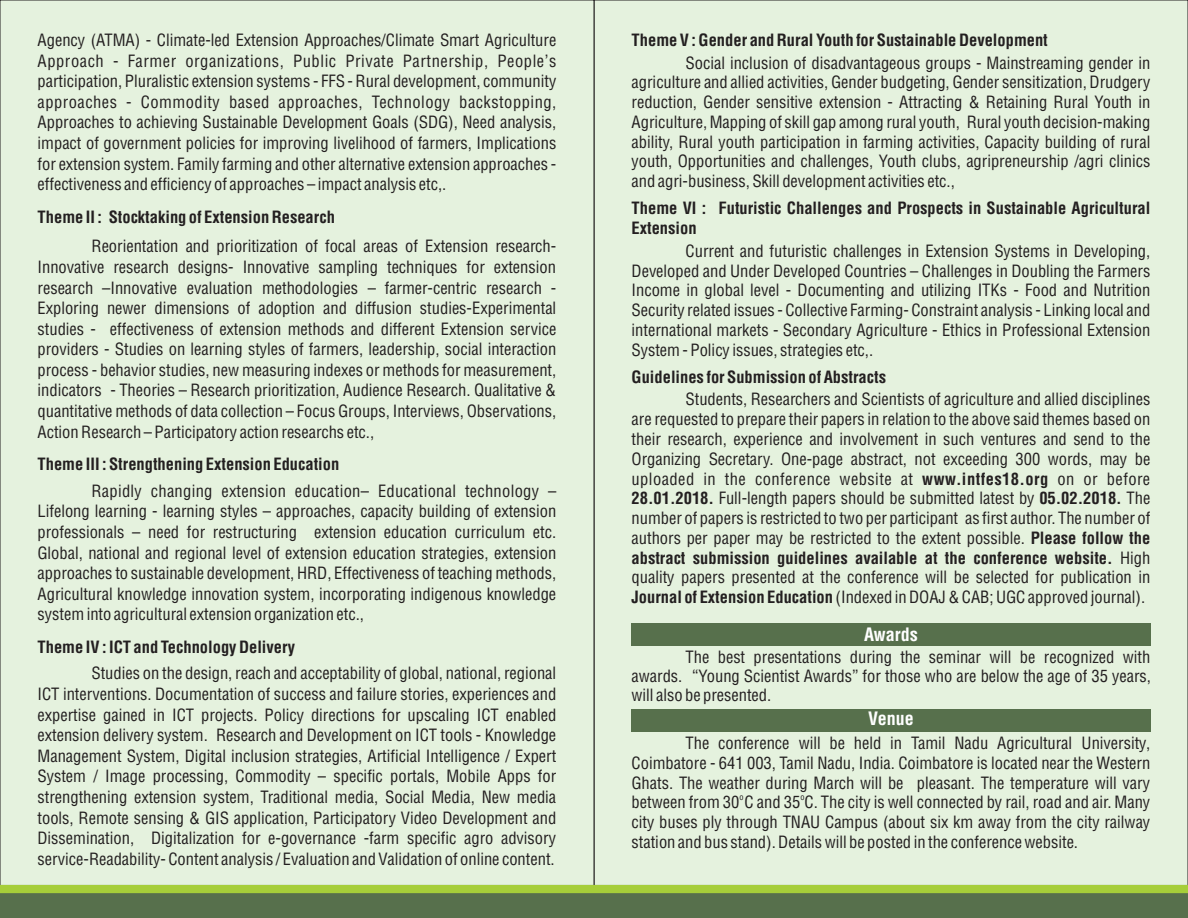
<style>
.page{position:relative;width:1188px;height:918px;background:#fff}
.page>*{position:absolute;margin:0;border:0;box-sizing:border-box;transform-origin:0 0}
.t1{font:18px "Switzerland Condensed";color:#fff}
.t2{font:16.5px/20.5px "Switzerland Condensed";color:#231f20;text-align:justify}
.t3{font:16.5px/26.5px "Switzerland Condensed";letter-spacing:.02em;color:#231f20}
.t4{font:8.25px "Switzerland Condensed";color:#231f20}
</style>
<div class="page">
<div style="left:594px;top:0;width:594px;height:885px;background:#e5f2de"></div>
<div style="left:0;top:0;width:594px;height:885px;background:#e5f2de"></div>
<div style="left:631px;top:623px;width:520px;height:23px;background:#57704c"></div>
<div style="left:631px;top:709px;width:520px;height:23px;background:#57704c"></div>
<svg style="left:0;top:885px;width:1188px;height:33px;background:#6a8747"></svg>
<p class="t2" style="left:38px;top:32px;width:520px">Agency (ATMA) - Climate-led Extension Approaches/Climate Smart Agriculture Approach - Farmer organizations, Public Private Partnership, People's participation, Pluralistic extension systems - FFS - Rural development, community approaches - Commodity based approaches, Technology backstopping, Approaches to achieving Sustainable Development Goals (SDG), Need analysis, impact of government policies for improving livelihood of farmers, Implications for extension system. Family farming and other alternative extension approaches - effectiveness and efficiency of approaches – impact analysis etc,.</p>
<p class="t2" style="left:92px;top:204px;width:466px;line-height:29.5px;text-indent:-54px">Theme II : Stocktaking of Extension Research<br>Reorientation and prioritization of focal areas of Extension research-</p>
<p class="t2" style="left:38px;top:259px;width:520px">Innovative research designs- Innovative sampling techniques for extension research –Innovative evaluation methodologies – farmer-centric research - Exploring newer dimensions of adoption and diffusion studies-Experimental studies - effectiveness of extension methods and different Extension service providers - Studies on learning styles of farmers, leadership, social interaction process - behavior studies, new measuring indexes or methods for measurement, indicators - Theories – Research prioritization, Audience Research. Qualitative &amp; quantitative methods of data collection – Focus Groups, Interviews, Observations, Action Research – Participatory action researchs etc.,</p>
<p class="t3" style="left:92px;top:453px;width:466px;text-indent:-54px">Theme III : Strengthening Extension Education<br>Rapidly changing extension education– Educational technology –</p>
<p class="t2" style="left:38px;top:503px;width:520px">Lifelong learning - learning styles – approaches, capacity building of extension professionals – need for restructuring extension education curriculum etc.<br>Global, national and regional level of extension education strategies, extension approaches to sustainable development, HRD, Effectiveness of teaching methods, Agricultural knowledge innovation system, incorporating indigenous knowledge system into agricultural extension organization etc.,</p>
<p class="t2" style="left:92px;top:636px;width:466px;line-height:26.5px;text-indent:-54px">Theme IV : ICT and Technology Delivery<br>Studies on the design, reach and acceptability of global, national, regional</p>
<p class="t2" style="left:38px;top:686px;width:520px">ICT interventions. Documentation of success and failure stories, experiences and expertise gained in ICT projects. Policy directions for upscaling ICT enabled extension delivery system. Research and Development on ICT tools - Knowledge Management System, Digital inclusion strategies, Artificial Intelligence / Expert System / Image processing, Commodity – specific portals, Mobile Apps for strengthening extension system, Traditional media, Social Media, New media tools, Remote sensing &amp; GIS application, Participatory Video Development and Dissemination, Digitalization for e-governance -farm specific agro advisory service-Readability- Content analysis / Evaluation and Validation of online content.</p>
<p class="t2" style="left:686px;top:31px;width:466px;line-height:22.8px;text-indent:-54px">Theme V : Gender and Rural Youth for Sustainable Development<br>Social inclusion of disadvantageous groups - Mainstreaming gender in</p>
<p class="t2" style="left:632px;top:74px;width:520px;line-height:19.8px">agriculture and allied activities, Gender budgeting, Gender sensitization, Drudgery reduction, Gender sensitive extension - Attracting &amp; Retaining Rural Youth in Agriculture, Mapping of skill gap among rural youth, Rural youth decision-making ability, Rural youth participation in farming activities, Capacity building of rural youth, Opportunities and challenges, Youth clubs, agripreneurship /agri clinics and agri-business, Skill development activities etc.,</p>
<p class="t2" style="left:632px;top:200px;width:520px;line-height:19.8px">Theme VI : Futuristic Challenges and Prospects in Sustainable Agricultural<br>Extension</p>
<p class="t2" style="left:632px;top:243px;width:520px;line-height:19.8px;text-indent:54px">Current and futuristic challenges in Extension Systems in Developing, Developed and Under Developed Countries – Challenges in Doubling the Farmers Income in global level - Documenting and utilizing ITKs - Food and Nutrition Security related issues - Collective Farming- Constraint analysis - Linking local and international markets - Secondary Agriculture - Ethics in Professional Extension System - Policy issues, strategies etc,.</p>
<p class="t2" style="left:686px;top:367px;width:466px;line-height:22.8px;text-indent:-54px">Guidelines for Submission of Abstracts<br>Students, Researchers and Scientists of agriculture and allied disciplines</p>
<p class="t2" style="left:632px;top:411px;width:520px;line-height:19.8px">are requested to prepare their papers in relation to the above said themes based on their research, experience and involvement in such ventures and send to the Organizing Secretary. One-page abstract, not exceeding 300 words, may be uploaded in the conference website at www.intfes18.org on or before 28.01.2018. Full-length papers should be submitted latest by 05.02.2018. The number of papers is restricted to two per participant as first author. The number of authors per paper may be restricted to the extent possible. Please follow the abstract submission guidelines available at the conference website. High quality papers presented at the conference will be selected for publication in Journal of Extension Education (Indexed in DOAJ &amp; CAB; UGC approved journal).</p>
<p class="t1" style="left:864px;top:623px;width:55px">Awards</p>
<p class="t2" style="left:632px;top:650px;width:521px;line-height:18.9px;text-indent:54px">The best presentations during the seminar will be recognized with awards. “Young Scientist Awards” for those who are below the age of 35 years, will also be presented.</p>
<p class="t1" style="left:868px;top:708px;width:47px">Venue</p>
<p class="t2" style="left:632px;top:735px;width:520px;line-height:19.8px;text-indent:54px">The conference will be held in Tamil Nadu Agricultural University, Coimbatore - 641 003, Tamil Nadu, India. Coimbatore is located near the Western Ghats. The weather during March will be pleasant. The temperature will vary</p>
<p class="t4" style="left:739px;top:792px;width:6px">o</p>
<p class="t4" style="left:800px;top:792px;width:6px">o</p>
<p class="t2" style="left:632px;top:794px;width:520px;line-height:19.8px">between from 30 C and 35 C. The city is well connected by rail, road and air. Many city buses ply through TNAU Campus (about six km away from the city railway station and bus stand). Details will be posted in the conference website.</p>
</div>
